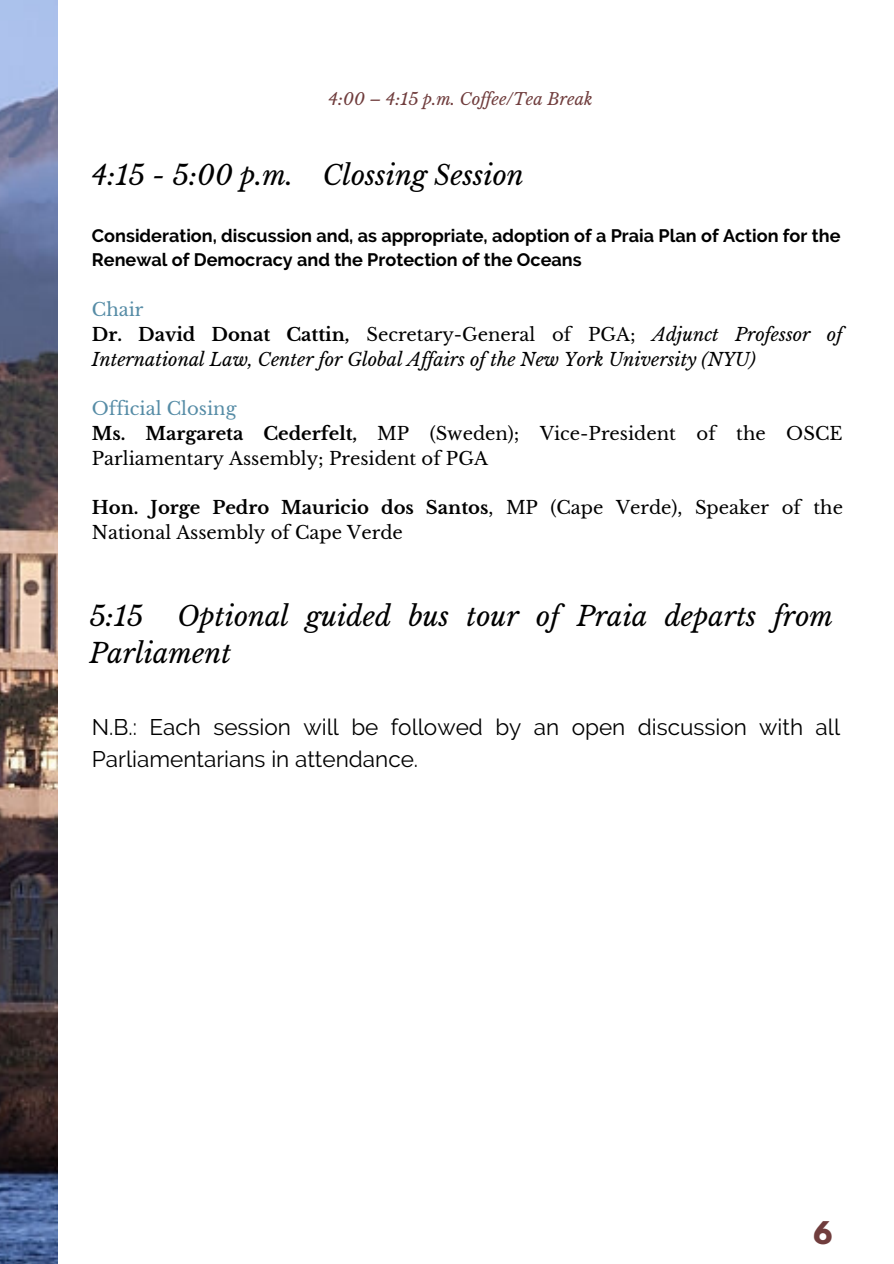
<style>
.page{position:relative;width:894px;height:1264px;background:#fff}
.page>*{position:absolute;margin:0;border:0;box-sizing:border-box;transform-origin:0 0}
.t1{font:700 27.75px "League Spartan";color:#703d3d}
.t2{font:italic 27px/37.2px "Libre Baskerville";color:#000}
.t3{font:22.5px/31.5px "Raleway";color:#000}
.t4{font:18px/24.8px "Libre Baskerville";color:#000}
.t5{font:italic 18px/24.8px "Libre Baskerville";color:#000}
.t6{font:700 18px/24.8px "Raleway";color:#000}
.t7{font:italic 16.5px "Libre Baskerville";color:#703d3d}
.s1{font-style:normal;color:#568ca6}
.s2{font-weight:700;font-style:normal}
.s3{font-style:normal}
.s4{color:#568ca6}
.s5{font-weight:700}
</style>
<div class="page">
<img style="left:0;top:0;width:57px;height:1263px">
<p class="t7" style="left:328px;top:89px;width:265px">4:00 – 4:15 p.m. Cof ee/Tea Break</p>
<h2 class="t2" style="left:92px;top:157px;width:433px">4:15 - 5:00 p.m. Clossing Session</h2>
<p class="t6" style="left:92px;top:223px;width:749px">Consideration, discussion and, as appropriate, adoption of a Praia Plan of Action for the<br>Renewal of Democracy and the Protection of the Oceans</p>
<p class="t5" style="left:92px;top:297px;width:751px"><span class="s1">Chair<br></span><span class="s2">Dr. David Donat Cattin,</span> <span class="s3">Secretary-General of PGA;</span> Adjunct Professor of<br>International Law, Center for Global Af airs of the New York University (NYU)</p>
<p class="t4" style="left:92px;top:396px;width:752px"><span class="s4">Official Closing<br></span><span class="s5">Ms. Margareta Cederfelt,</span> MP (Sweden); Vice-President of the OSCE<br>Parliamentary Assembly; President of PGA</p>
<p class="t4" style="left:92px;top:495px;width:752px"><span class="s5">Hon. Jorge Pedro Mauricio dos Santos</span>, MP (Cape Verde), Speaker of the<br>National Assembly of Cape Verde</p>
<h2 class="t2" style="left:89px;top:598px;width:744px;text-indent:88px">Optional guided bus tour of Praia departs from<br>Parliament</h2>
<h2 class="t2" style="left:89px;top:598px;width:55px">5:15</h2>
<p class="t3" style="left:92px;top:711px;width:749px">N.B.: Each session will be followed by an open discussion with all<br>Parliamentarians in attendance.</p>
<h1 class="t1" style="left:813px;top:1218px;width:21px">6</h1>
</div>
